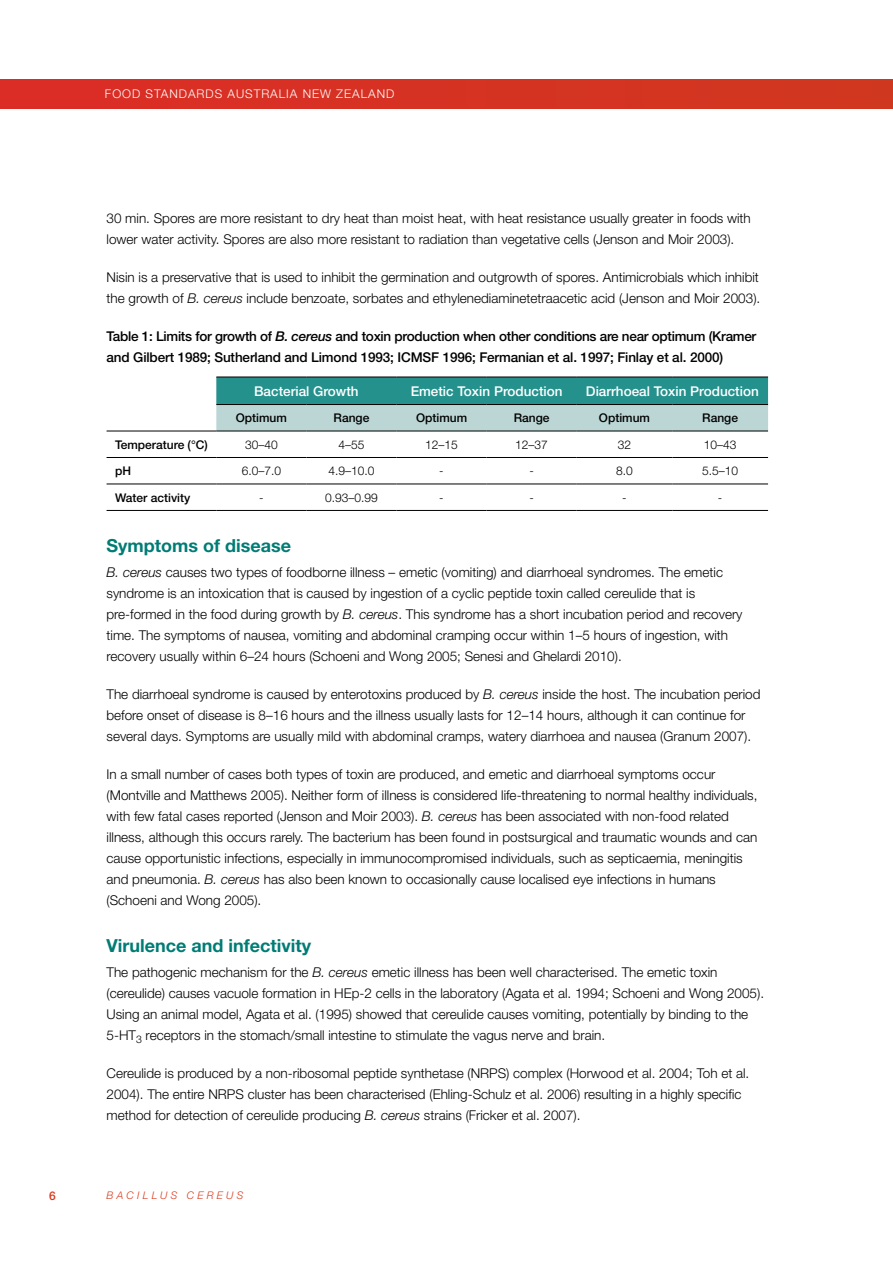
<style>
.page{position:relative;width:893px;height:1263px;background:#fff}
.page>*{position:absolute;margin:0;border:0;box-sizing:border-box;transform-origin:0 0}
.t1{font:700 18px "Helvetica Neue";color:#007c75}
.t2{font:300 13.5px/21px "Helvetica Neue";color:#000}
.t3{font:500 13.5px/21px "Helvetica Neue";letter-spacing:-.02em;color:#000}
.t4{font:500 13.5px "Helvetica Neue";color:#fff}
.t5{font:500 12px "Helvetica Neue";color:#000}
.t6{font:300 12px "Helvetica Neue";color:#000}
.t7{font:300 12px "Helvetica Neue";letter-spacing:.08em;color:#fff}
.t8{font:500 12px "Helvetica Neue";color:#d93b20}
.t9{font:italic 300 10.5px "Helvetica Neue";letter-spacing:.31em;color:#d93b20}
.s1{font-style:italic}
</style>
<div class="page">
<div style="left:0;top:80px;width:893px;height:28px;background:#d63223"></div>
<svg style="left:216px;top:378px;width:552px;height:53px;background:#6eb1ae"></svg>
<hr style="left:107px;top:457px;width:109px;height:1px;background:#000">
<hr style="left:216px;top:457px;width:90px;height:1px;background:#000">
<hr style="left:306px;top:457px;width:90px;height:1px;background:#000">
<hr style="left:396px;top:457px;width:91px;height:1px;background:#000">
<hr style="left:487px;top:457px;width:90px;height:1px;background:#000">
<hr style="left:577px;top:457px;width:95px;height:1px;background:#000">
<hr style="left:672px;top:457px;width:96px;height:1px;background:#000">
<hr style="left:107px;top:484px;width:109px;height:1px;background:#000">
<hr style="left:396px;top:484px;width:91px;height:1px;background:#000">
<hr style="left:487px;top:484px;width:90px;height:1px;background:#000">
<hr style="left:577px;top:484px;width:95px;height:1px;background:#000">
<hr style="left:672px;top:484px;width:96px;height:1px;background:#000">
<hr style="left:396px;top:510px;width:91px;height:1px;background:#000">
<hr style="left:487px;top:510px;width:90px;height:1px;background:#000">
<hr style="left:577px;top:510px;width:95px;height:1px;background:#000">
<hr style="left:672px;top:510px;width:96px;height:1px;background:#000">
<hr style="left:216px;top:377px;width:90px;height:1px;background:#000">
<hr style="left:306px;top:377px;width:90px;height:1px;background:#000">
<hr style="left:396px;top:377px;width:91px;height:1px;background:#000">
<hr style="left:487px;top:377px;width:90px;height:1px;background:#000">
<hr style="left:577px;top:377px;width:95px;height:1px;background:#000">
<hr style="left:672px;top:377px;width:96px;height:1px;background:#000">
<hr style="left:107px;top:431px;width:109px;height:1px;background:#000">
<hr style="left:107px;top:510px;width:109px;height:1px;background:#000">
<hr style="left:216px;top:484px;width:90px;height:1px;background:#000">
<hr style="left:306px;top:484px;width:90px;height:1px;background:#000">
<hr style="left:216px;top:404px;width:90px;height:1px;background:#000">
<hr style="left:306px;top:404px;width:90px;height:1px;background:#000">
<hr style="left:396px;top:404px;width:91px;height:1px;background:#000">
<hr style="left:487px;top:404px;width:90px;height:1px;background:#000">
<hr style="left:577px;top:404px;width:95px;height:1px;background:#000">
<hr style="left:672px;top:404px;width:96px;height:1px;background:#000">
<hr style="left:216px;top:431px;width:90px;height:1px;background:#000">
<hr style="left:306px;top:431px;width:90px;height:1px;background:#000">
<hr style="left:396px;top:431px;width:91px;height:1px;background:#000">
<hr style="left:487px;top:431px;width:90px;height:1px;background:#000">
<hr style="left:577px;top:431px;width:95px;height:1px;background:#000">
<hr style="left:672px;top:431px;width:96px;height:1px;background:#000">
<hr style="left:216px;top:510px;width:90px;height:1px;background:#000">
<hr style="left:306px;top:510px;width:90px;height:1px;background:#000">
<p class="t7" style="left:105px;top:87px;width:291px">FOOD STANDARDS AUSTRALIA NEW ZEALAND</p>
<p class="t2" style="left:107px;top:208px;width:646px">30 min. Spores are more resistant to dry heat than moist heat, with heat resistance usually greater in foods with lower water activity. Spores are also more resistant to radiation than vegetative cells (Jenson and Moir 2003).</p>
<p class="t2" style="left:107px;top:267px;width:655px">Nisin is a preservative that is used to inhibit the germination and outgrowth of spores. Antimicrobials which inhibit the growth of <span class="s1">B. cereus</span> include benzoate, sorbates and ethylenediaminetetraacetic acid (Jenson and Moir 2003).</p>
<p class="t3" style="left:107px;top:326px;width:651px">Table 1: Limits for growth of <span class="s1">B. cereus</span> and toxin production when other conditions are near optimum (Kramer and Gilbert 1989; Sutherland and Limond 1993; ICMSF 1996; Fermanian et al. 1997; Finlay et al. 2000)</p>
<p class="t4" style="left:254px;top:383px;width:106px">Bacterial Growth</p>
<p class="t4" style="left:411px;top:383px;width:153px">Emetic Toxin Production</p>
<p class="t4" style="left:586px;top:383px;width:174px">Diarrhoeal Toxin Production</p>
<p class="t5" style="left:236px;top:411px;width:53px">Optimum</p>
<p class="t5" style="left:334px;top:411px;width:37px">Range</p>
<p class="t5" style="left:416px;top:411px;width:53px">Optimum</p>
<p class="t5" style="left:514px;top:411px;width:37px">Range</p>
<p class="t5" style="left:599px;top:411px;width:53px">Optimum</p>
<p class="t5" style="left:702px;top:411px;width:37px">Range</p>
<p class="t5" style="left:115px;top:437px;width:94px">Temperature (°C)</p>
<p class="t6" style="left:245px;top:437px;width:34px">30–40</p>
<p class="t6" style="left:338px;top:437px;width:28px">4–55</p>
<p class="t6" style="left:425px;top:437px;width:34px">12–15</p>
<p class="t6" style="left:515px;top:437px;width:34px">12–37</p>
<p class="t6" style="left:618px;top:437px;width:15px">32</p>
<p class="t6" style="left:704px;top:437px;width:34px">10–43</p>
<p class="t5" style="left:115px;top:464px;width:17px">pH</p>
<p class="t6" style="left:242px;top:464px;width:41px">6.0–7.0</p>
<p class="t6" style="left:328px;top:464px;width:48px">4.9–10.0</p>
<p class="t6" style="left:439px;top:464px;width:6px">-</p>
<p class="t6" style="left:529px;top:464px;width:6px">-</p>
<p class="t6" style="left:616px;top:464px;width:18px">8.0</p>
<p class="t6" style="left:702px;top:464px;width:38px">5.5–10</p>
<p class="t5" style="left:115px;top:490px;width:77px">Water activity</p>
<p class="t6" style="left:259px;top:490px;width:6px">-</p>
<p class="t6" style="left:325px;top:490px;width:54px">0.93–0.99</p>
<p class="t6" style="left:439px;top:490px;width:6px">-</p>
<p class="t6" style="left:529px;top:490px;width:6px">-</p>
<p class="t6" style="left:622px;top:490px;width:6px">-</p>
<p class="t6" style="left:718px;top:490px;width:6px">-</p>
<h1 class="t1" style="left:107px;top:534px;width:186px">Symptoms of disease</h1>
<p class="t2" style="left:107px;top:561px;width:637px"><span class="s1">B. cereus</span> causes two types of foodborne illness – emetic (vomiting) and diarrhoeal syndromes. The emetic syndrome is an intoxication that is caused by ingestion of a cyclic peptide toxin called cereulide that is pre-formed in the food during growth by <span class="s1">B. cereus</span>. This syndrome has a short incubation period and recovery time. The symptoms of nausea, vomiting and abdominal cramping occur within 1–5 hours of ingestion, with recovery usually within 6–24 hours (Schoeni and Wong 2005; Senesi and Ghelardi 2010).</p>
<p class="t2" style="left:107px;top:683px;width:655px">The diarrhoeal syndrome is caused by enterotoxins produced by <span class="s1">B. cereus</span> inside the host. The incubation period before onset of disease is 8–16 hours and the illness usually lasts for 12–14 hours, although it can continue for several days. Symptoms are usually mild with abdominal cramps, watery diarrhoea and nausea (Granum 2007).</p>
<p class="t2" style="left:107px;top:763px;width:652px">In a small number of cases both types of toxin are produced, and emetic and diarrhoeal symptoms occur (Montville and Matthews 2005). Neither form of illness is considered life-threatening to normal healthy individuals, with few fatal cases reported (Jenson and Moir 2003). <span class="s1">B. cereus</span> has been associated with non-food related illness, although this occurs rarely. The bacterium has been found in postsurgical and traumatic wounds and can cause opportunistic infections, especially in immunocompromised individuals, such as septicaemia, meningitis and pneumonia. <span class="s1">B. cereus</span> has also been known to occasionally cause localised eye infections in humans (Schoeni and Wong 2005).</p>
<h1 class="t1" style="left:107px;top:934px;width:206px">Virulence and infectivity</h1>
<p class="t2" style="left:107px;top:961px;width:659px">The pathogenic mechanism for the <span class="s1">B. cereus</span> emetic illness has been well characterised. The emetic toxin (cereulide) causes vacuole formation in HEp-2 cells in the laboratory (Agata et al. 1994; Schoeni and Wong 2005).<br>Using an animal model, Agata et al. (1995) showed that cereulide causes vomiting, potentially by binding to the 5-HT<sub>3</sub> receptors in the stomach/small intestine to stimulate the vagus nerve and brain.</p>
<p class="t2" style="left:107px;top:1062px;width:644px">Cereulide is produced by a non-ribosomal peptide synthetase (NRPS) complex (Horwood et al. 2004; Toh et al.<br>2004). The entire NRPS cluster has been characterised (Ehling-Schulz et al. 2006) resulting in a highly specific method for detection of cereulide producing <span class="s1">B. cereus</span> strains (Fricker et al. 2007).</p>
<p class="t8" style="left:49px;top:1188px;width:8px">6</p>
<p class="t9" style="left:107px;top:1189px;width:138px">BACILLUS CEREUS</p>
</div>
